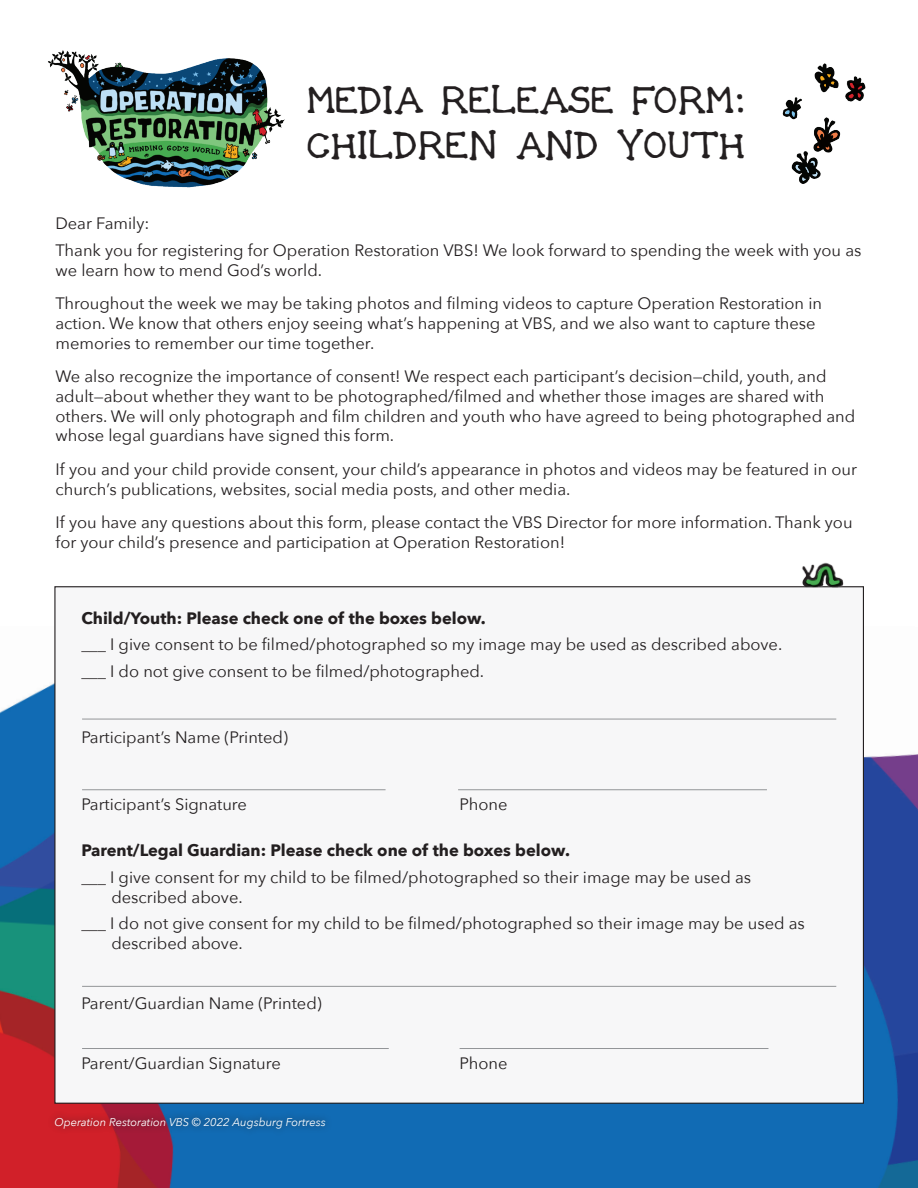
<style>
.page{position:relative;width:918px;height:1188px;background:#fff}
.page>*{position:absolute;margin:0;border:0;box-sizing:border-box;transform-origin:0 0}
.t1{font:30px/45px "Erlander Serif";color:#231f20}
.t2{font:16.5px/19.8px "Avenir Next";color:#231f20}
.t3{font:700 16.5px "Avenir Next";color:#231f20}
.t4{font:italic 11.25px "Avenir Next";color:#fff}
</style>
<div class="page">
<img style="left:0;top:683px;width:918px;height:505px">
<div style="left:55px;top:587px;width:808px;height:516px;background:#f7f7f8"></div>
<img style="left:787px;top:562px;width:68px;height:26px">
<svg style="left:805px;top:566px;width:37px;height:21px"></svg>
<img style="left:791px;top:129px;width:50px;height:55px">
<img style="left:782px;top:63px;width:84px;height:66px">
<svg style="left:785px;top:110px;width:12px;height:8px"></svg>
<svg style="left:819px;top:70px;width:17px;height:19px"></svg>
<svg style="left:816px;top:129px;width:23px;height:23px"></svg>
<svg style="left:846px;top:82px;width:17px;height:17px"></svg>
<svg style="left:794px;top:160px;width:25px;height:23px"></svg>
<img style="left:48px;top:50px;width:237px;height:138px">
<hr style="left:82px;top:719px;width:754px;height:1px;background:#939598">
<hr style="left:82px;top:986px;width:754px;height:1px;background:#939598">
<hr style="left:82px;top:789px;width:304px;height:1px;background:#939598">
<hr style="left:458px;top:789px;width:309px;height:1px;background:#939598">
<hr style="left:82px;top:1048px;width:307px;height:1px;background:#939598">
<hr style="left:460px;top:1048px;width:308px;height:1px;background:#939598">
<div style="left:47px;top:1110px;width:285px;height:26px;background:#231f20;opacity:.75"></div>
<h1 class="t1" style="left:308px;top:83px;width:441px">MEDIA RELEASE FORM:<br>CHILDREN AND YOUTH</h1>
<p class="t2" style="left:56px;top:210px;width:807px;line-height:26.5px">Dear Family:<br>Thank you for registering for Operation Restoration VBS! We look forward to spending the week with you as</p>
<p class="t2" style="left:56px;top:253px;width:768px;line-height:33.3px">we learn how to mend God’s world.<br>Throughout the week we may be taking photos and filming videos to capture Operation Restoration in</p>
<p class="t2" style="left:56px;top:313px;width:762px">action. We know that others enjoy seeing what’s happening at VBS, and we also want to capture these memories to remember our time together.</p>
<p class="t2" style="left:56px;top:366px;width:801px">We also recognize the importance of consent! We respect each participant’s decision—child, youth, and adult—about whether they want to be photographed/filmed and whether those images are shared with others. We will only photograph and film children and youth who have agreed to being photographed and whose legal guardians have signed this form.</p>
<p class="t2" style="left:56px;top:458px;width:803px">If you and your child provide consent, your child’s appearance in photos and videos may be featured in our church’s publications, websites, social media posts, and other media.</p>
<p class="t2" style="left:56px;top:511px;width:799px">If you have any questions about this form, please contact the VBS Director for more information. Thank you for your child’s presence and participation at Operation Restoration!</p>
<p class="t3" style="left:81px;top:603px;width:406px">Child/Youth: Please check one of the boxes below.</p>
<p class="t2" style="left:81px;top:630px;width:702px;line-height:26.5px">___ I give consent to be filmed/photographed so my image may be used as described above. ___ I do not give consent to be filmed/photographed.</p>
<p class="t2" style="left:81px;top:727px;width:208px">Participant’s Name (Printed)</p>
<p class="t2" style="left:81px;top:793px;width:167px">Participant’s Signature</p>
<p class="t2" style="left:459px;top:793px;width:50px">Phone</p>
<p class="t3" style="left:81px;top:836px;width:490px">Parent/Legal Guardian: Please check one of the boxes below.</p>
<p class="t2" style="left:111px;top:866px;width:641px;text-indent:-30px">___ I give consent for my child to be filmed/photographed so their image may be used as described above.</p>
<p class="t2" style="left:111px;top:913px;width:695px;text-indent:-30px">___ I do not give consent for my child to be filmed/photographed so their image may be used as described above.</p>
<p class="t2" style="left:81px;top:992px;width:242px">Parent/Guardian Name (Printed)</p>
<p class="t2" style="left:81px;top:1052px;width:201px">Parent/Guardian Signature</p>
<p class="t2" style="left:459px;top:1052px;width:50px">Phone</p>
<p class="t4" style="left:54px;top:1113px;width:273px">Operation Restoration VBS © 2022 Augsburg Fortress</p>
</div>
